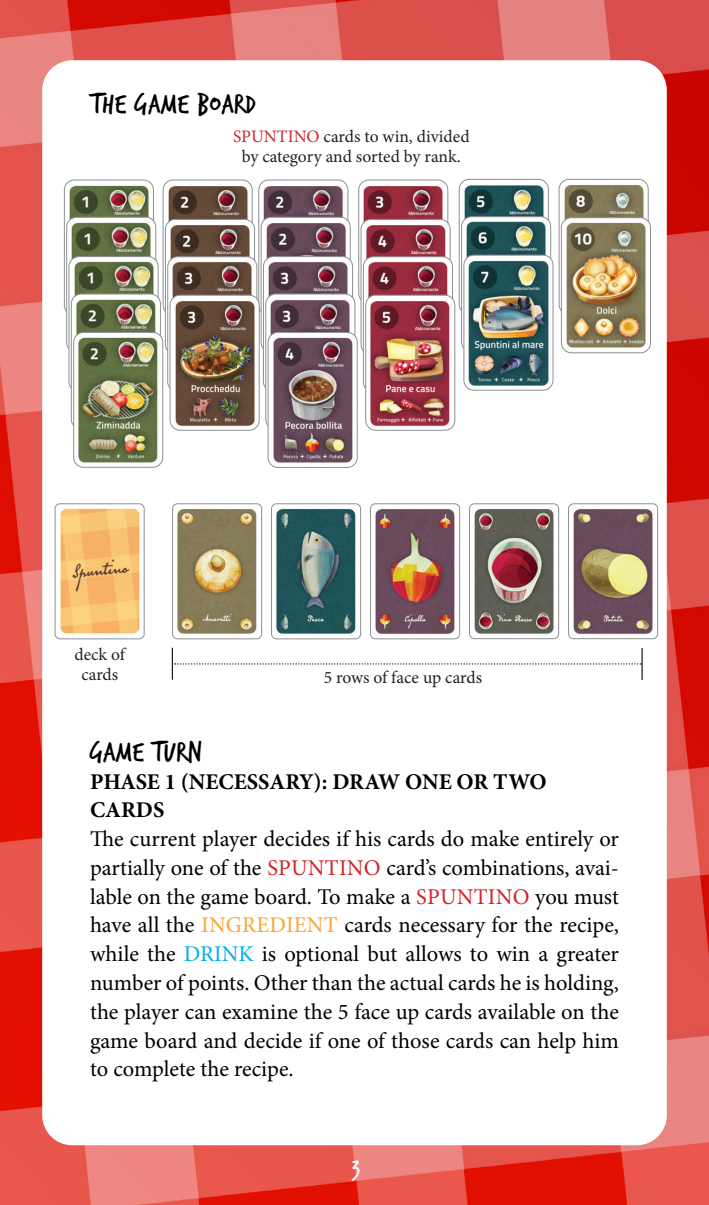
<style>
.page{position:relative;width:709px;height:1205px;background:#fff}
.page>*{position:absolute;margin:0;border:0;box-sizing:border-box;transform-origin:0 0}
.t1{font:30px "Trash Hand";letter-spacing:.02em;color:#000}
.t2{font:25px "Trash Hand";color:#fff}
.t3{font:22.5px/28.8px "Minion Pro";color:#000;text-align:justify}
.t4{font:700 22.5px/28.8px "Minion Pro";color:#000}
.t5{font:17.5px/20px "Minion Pro";color:#231f20;text-align:center}
.s1{color:#d1232a}
.s2{color:#faa633}
.s3{color:#00aeef}
</style>
<div class="page">
<img style="left:0;top:0;width:709px;height:1205px">
<div style="left:42px;top:60px;width:624px;height:1085px;background:#fff;border-radius:30px"></div>
<hr style="left:172px;top:648px;width:1px;height:32px;background:#231f20">
<hr style="left:641px;top:648px;width:1px;height:32px;background:#231f20">
<svg style="left:174px;top:663px;width:467px;height:1px"></svg>
<img style="left:259px;top:180px;width:89px;height:135px">
<div style="left:259px;top:180px;width:89px;height:135px;border:1px solid #8d8f92;border-radius:10px"></div>
<img style="left:64px;top:180px;width:89px;height:132px">
<div style="left:64px;top:180px;width:90px;height:135px;border:1px solid #8d8f92;border-radius:10px"></div>
<img style="left:359px;top:180px;width:89px;height:123px">
<div style="left:358px;top:180px;width:90px;height:123px;border:1px solid #8d8f92;border-radius:10px"></div>
<img style="left:261px;top:217px;width:89px;height:132px">
<div style="left:261px;top:217px;width:89px;height:135px;border:1px solid #8d8f92;border-radius:10px"></div>
<img style="left:163px;top:180px;width:89px;height:132px">
<div style="left:163px;top:180px;width:89px;height:135px;border:1px solid #8d8f92;border-radius:10px"></div>
<img style="left:67px;top:217px;width:89px;height:135px">
<div style="left:66px;top:217px;width:90px;height:135px;border:1px solid #8d8f92;border-radius:10px"></div>
<img style="left:459px;top:179px;width:89px;height:132px">
<div style="left:459px;top:179px;width:89px;height:136px;border:1px solid #8d8f92;border-radius:10px"></div>
<img style="left:361px;top:219px;width:89px;height:135px">
<div style="left:361px;top:219px;width:89px;height:136px;border:1px solid #8d8f92;border-radius:10px"></div>
<img style="left:263px;top:257px;width:89px;height:131px">
<div style="left:263px;top:256px;width:90px;height:136px;border:1px solid #8d8f92;border-radius:10px"></div>
<img style="left:165px;top:219px;width:89px;height:135px">
<div style="left:165px;top:219px;width:90px;height:136px;border:1px solid #8d8f92;border-radius:10px"></div>
<img style="left:69px;top:257px;width:89px;height:135px">
<div style="left:69px;top:256px;width:89px;height:136px;border:1px solid #8d8f92;border-radius:10px"></div>
<img style="left:559px;top:179px;width:89px;height:132px">
<div style="left:559px;top:179px;width:89px;height:136px;border:1px solid #8d8f92;border-radius:10px"></div>
<img style="left:561px;top:218px;width:89px;height:135px">
<div style="left:561px;top:218px;width:89px;height:135px;border:1px solid #8d8f92;border-radius:10px"></div>
<img style="left:461px;top:217px;width:89px;height:135px">
<div style="left:461px;top:217px;width:90px;height:135px;border:1px solid #8d8f92;border-radius:10px"></div>
<img style="left:464px;top:255px;width:89px;height:135px">
<div style="left:464px;top:255px;width:89px;height:135px;border:1px solid #8d8f92;border-radius:10px"></div>
<img style="left:363px;top:257px;width:89px;height:131px">
<div style="left:363px;top:257px;width:89px;height:135px;border:1px solid #8d8f92;border-radius:10px"></div>
<img style="left:366px;top:295px;width:89px;height:135px">
<div style="left:365px;top:295px;width:90px;height:135px;border:1px solid #8d8f92;border-radius:10px"></div>
<img style="left:266px;top:294px;width:89px;height:135px">
<div style="left:265px;top:294px;width:90px;height:135px;border:1px solid #8d8f92;border-radius:10px"></div>
<img style="left:268px;top:332px;width:89px;height:135px">
<div style="left:268px;top:332px;width:89px;height:136px;border:1px solid #8d8f92;border-radius:10px"></div>
<img style="left:168px;top:257px;width:89px;height:135px">
<div style="left:168px;top:257px;width:89px;height:135px;border:1px solid #8d8f92;border-radius:10px"></div>
<img style="left:170px;top:295px;width:89px;height:135px">
<div style="left:170px;top:295px;width:89px;height:135px;border:1px solid #8d8f92;border-radius:10px"></div>
<img style="left:71px;top:294px;width:89px;height:132px">
<div style="left:71px;top:294px;width:90px;height:135px;border:1px solid #8d8f92;border-radius:10px"></div>
<img style="left:74px;top:332px;width:89px;height:135px">
<div style="left:73px;top:332px;width:90px;height:135px;border:1px solid #8d8f92;border-radius:10px"></div>
<img style="left:172px;top:504px;width:90px;height:135px">
<div style="left:172px;top:504px;width:90px;height:135px;border:1px solid #8d8f92;border-radius:5px"></div>
<img style="left:55px;top:504px;width:89px;height:135px">
<div style="left:55px;top:504px;width:89px;height:135px;border:1px solid #8d8f92;border-radius:5px"></div>
<img style="left:568px;top:504px;width:89px;height:135px">
<div style="left:568px;top:504px;width:89px;height:135px;border:1px solid #8d8f92;border-radius:5px"></div>
<img style="left:271px;top:504px;width:89px;height:135px">
<div style="left:271px;top:504px;width:90px;height:135px;border:1px solid #8d8f92;border-radius:5px"></div>
<img style="left:469px;top:504px;width:89px;height:135px">
<div style="left:469px;top:504px;width:90px;height:135px;border:1px solid #8d8f92;border-radius:5px"></div>
<img style="left:370px;top:504px;width:89px;height:135px">
<div style="left:370px;top:504px;width:90px;height:135px;border:1px solid #8d8f92;border-radius:5px"></div>
<p class="t1" style="left:91px;top:89px;width:167px">THE GAME BOARD</p>
<p class="t5" style="left:233px;top:127px;width:238px"><span class="s1">SPUNTINO</span> cards to win, divided</p>
<p class="t5" style="left:242px;top:147px;width:220px">by category and sorted by rank.</p>
<p class="t5" style="left:74px;top:644px;width:52px">deck of cards</p>
<p class="t5" style="left:324px;top:668px;width:160px">5 rows of face up cards</p>
<p class="t1" style="left:90px;top:737px;width:113px">GAME TURN</p>
<p class="t4" style="left:90px;top:767px;width:458px">PHASE 1 (NECESSARY): DRAW ONE OR TWO<br>CARDS</p>
<p class="t3" style="left:90px;top:825px;width:530px">The current player decides if his cards do make entirely or partially one of the <span class="s1">SPUNTINO</span> card’s combinations, avai&shy;lable on the game board. To make a <span class="s1">SPUNTINO</span> you must have all the <span class="s2">INGREDIENT</span> cards necessary for the recipe, while the <span class="s3">DRINK</span> is optional but allows to win a greater number of points. Other than the actual cards he is holding, the player can examine the 5 face up cards available on the game board and decide if one of those cards can help him to complete the recipe.</p>
<p class="t2" style="left:352px;top:1156px;width:10px">3</p>
</div>
